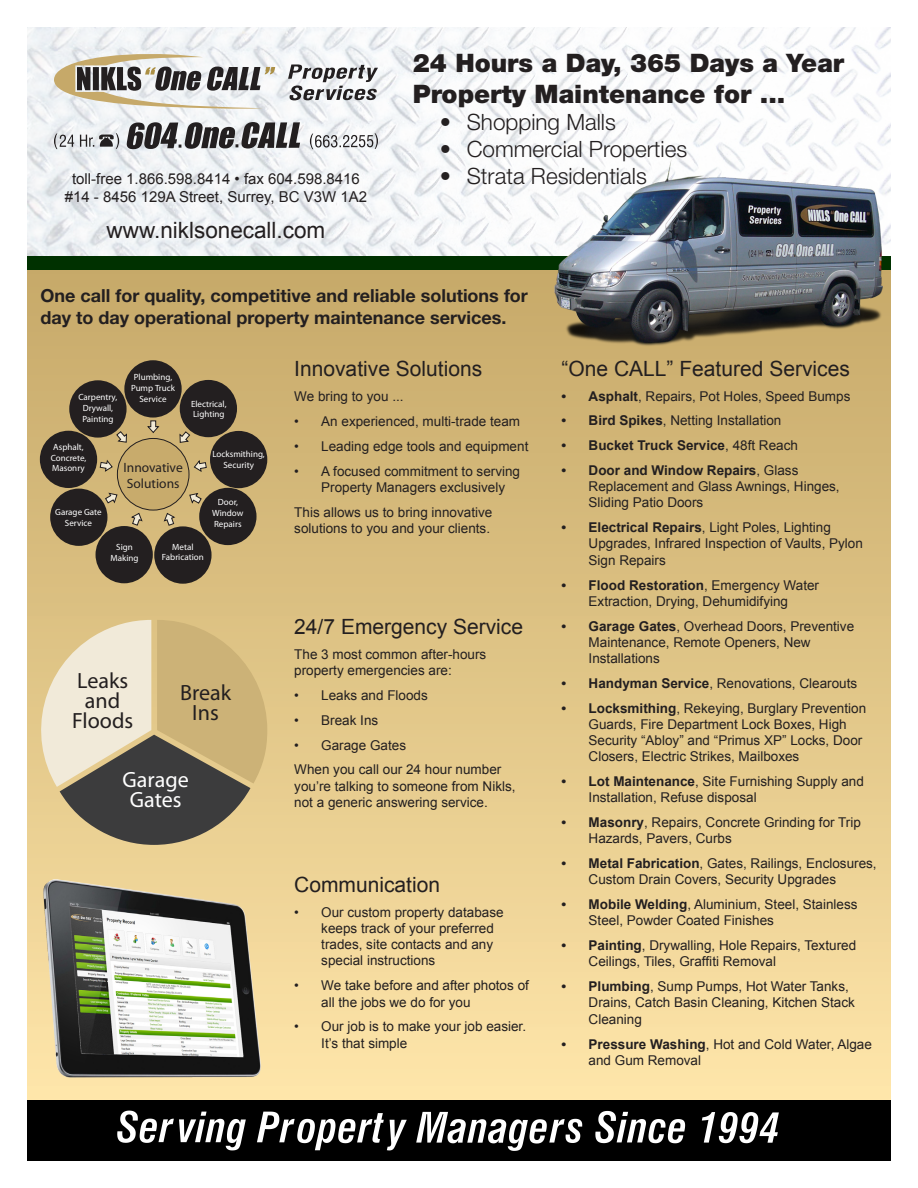
<style>
.page{position:relative;width:918px;height:1188px;background:#fff}
.page>*{position:absolute;margin:0;border:0;box-sizing:border-box;transform-origin:0 0}
.t1{font:900 25.5px/30.6px "Helvetica Neue LT Std";color:#231f20}
.t2{font:300 22.5px "Helvetica Neue LT Std";color:#231f20}
.t3{font:22.5px "Arial";color:#231f20}
.t4{font:22.05px/20.2px "Myriad Pro";color:#231f20;text-align:center}
.t5{font:22.05px/20.2px "Myriad Pro";color:#fff;text-align:center}
.t6{font:21px "Arial";color:#231f20}
.t7{font:700 18px/21.6px "Helvetica Neue LT Std";color:#231f20}
.t8{font:15px "Arial";color:#231f20}
.t9{font:13.5px/16.2px "Arial";color:#231f20}
.t10{font:700 13.5px "Arial";color:#231f20}
.t11{font:13.5px/16.2px "Myriad Pro";color:#231f20}
.t12{font:9px/10.8px "Myriad Pro";color:#fff;text-align:center}
.s1{font-weight:700}
.s2{font-weight:400}
</style>
<div class="page">
<img style="left:27px;top:27px;width:864px;height:229px">
<div style="left:27px;top:270px;width:864px;height:832px;background:linear-gradient(to bottom,#c5a868,#fde5a9)"></div>
<div style="left:27px;top:1100px;width:864px;height:61px;background:#000"></div>
<svg style="left:117px;top:1111px;width:662px;height:40px"></svg>
<div style="left:27px;top:256px;width:864px;height:14px;background:#003100"></div>
<svg style="left:288px;top:64px;width:90px;height:36px"></svg>
<svg style="left:53px;top:51px;width:222px;height:58px"></svg>
<svg style="left:310px;top:133px;width:68px;height:16px"></svg>
<svg style="left:54px;top:133px;width:65px;height:16px"></svg>
<svg style="left:127px;top:122px;width:173px;height:27px"></svg>
<img style="left:549px;top:155px;width:342px;height:192px">
<img style="left:41px;top:877px;width:226px;height:205px">
<svg style="left:27px;top:620px;width:240px;height:225px;background:#baaa86"></svg>
<div style="left:117px;top:438px;width:72px;height:72px;background:#c8ab6c;border-radius:50%"></div>
<div style="left:117px;top:438px;width:72px;height:72px;border:1px solid #231f20;border-radius:50%"></div>
<div style="left:124px;top:360px;width:58px;height:58px;background:#231f20;border-radius:50%"></div>
<div style="left:180px;top:380px;width:57px;height:57px;background:#231f20;border-radius:50%"></div>
<div style="left:210px;top:431px;width:57px;height:57px;background:#231f20;border-radius:50%"></div>
<div style="left:199px;top:488px;width:58px;height:57px;background:#231f20;border-radius:50%"></div>
<div style="left:154px;top:526px;width:58px;height:58px;background:#231f20;border-radius:50%"></div>
<div style="left:96px;top:526px;width:57px;height:57px;background:#231f20;border-radius:50%"></div>
<div style="left:50px;top:489px;width:57px;height:57px;background:#231f20;border-radius:50%"></div>
<div style="left:69px;top:380px;width:58px;height:58px;background:#231f20;border-radius:50%"></div>
<div style="left:40px;top:431px;width:57px;height:57px;background:#231f20;border-radius:50%"></div>
<svg style="left:147px;top:421px;width:12px;height:12px"></svg>
<svg style="left:100px;top:460px;width:13px;height:12px"></svg>
<svg style="left:116px;top:431px;width:11px;height:12px"></svg>
<svg style="left:105px;top:493px;width:12px;height:10px"></svg>
<svg style="left:131px;top:513px;width:11px;height:13px"></svg>
<svg style="left:164px;top:513px;width:11px;height:13px"></svg>
<svg style="left:189px;top:493px;width:13px;height:11px"></svg>
<svg style="left:194px;top:460px;width:13px;height:12px"></svg>
<svg style="left:180px;top:431px;width:10px;height:12px"></svg>
<p class="t1" style="left:413px;top:48px;width:433px">24 Hours a Day, 365 Days a Year<br>Property Maintenance for ...</p>
<p class="t2" style="left:440px;top:108px;width:178px">• Shopping Malls</p>
<p class="t2" style="left:440px;top:135px;width:249px">• Commercial Properties</p>
<p class="t8" style="left:72px;top:169px;width:289px">toll-free 1.866.598.8414 • fax 604.598.8416</p>
<p class="t2" style="left:440px;top:162px;width:209px">• Strata Residentials</p>
<p class="t8" style="left:65px;top:187px;width:304px">#14 - 8456 129A Street, Surrey, BC V3W 1A2</p>
<p class="t3" style="left:107px;top:215px;width:220px">www.niklsonecall.com</p>
<p class="t7" style="left:40px;top:284px;width:489px">One call for quality, competitive and reliable solutions for day to day operational property maintenance services.</p>
<p class="t12" style="left:131px;top:372px;width:46px">Plumbing,<br>Pump Truck<br>Service</p>
<p class="t12" style="left:78px;top:391px;width:40px">Carpentry,<br>Drywall,<br>Painting</p>
<p class="t12" style="left:51px;top:441px;width:37px;text-align:left">Asphalt,<br>Concrete,<br>Masonry</p>
<p class="t12" style="left:191px;top:398px;width:37px;text-align:left">Electrical,<br>Lighting</p>
<p class="t12" style="left:212px;top:449px;width:54px">Locksmithing,<br>Security</p>
<p class="t12" style="left:212px;top:497px;width:33px">Door,<br>Window<br>Repairs</p>
<p class="t12" style="left:162px;top:541px;width:43px">Metal<br>Fabrication</p>
<p class="t11" style="left:124px;top:459px;width:61px">Innovative<br>Solutions</p>
<p class="t12" style="left:55px;top:506px;width:48px">Garage Gate<br>Service</p>
<p class="t12" style="left:110px;top:542px;width:30px">Sign<br>Making</p>
<h3 class="t4" style="left:72px;top:670px;width:63px">Leaks and<br>Floods</h3>
<h3 class="t4" style="left:180px;top:682px;width:53px">Break<br>Ins</h3>
<h3 class="t5" style="left:123px;top:769px;width:68px">Garage<br>Gates</h3>
<p class="t6" style="left:294px;top:355px;width:189px">Innovative Solutions</p>
<p class="t9" style="left:294px;top:388px;width:111px">We bring to you ...</p>
<p class="t9" style="left:294px;top:413px;width:227px">• An experienced, multi-trade team</p>
<p class="t9" style="left:294px;top:438px;width:236px">• Leading edge tools and equipment</p>
<p class="t9" style="left:321px;top:463px;width:200px;text-indent:-27px">• A focused commitment to serving<br>Property Managers exclusively</p>
<p class="t9" style="left:294px;top:504px;width:200px">This allows us to bring innovative solutions to you and your clients.</p>
<p class="t6" style="left:294px;top:613px;width:230px">24/7 Emergency Service</p>
<p class="t9" style="left:294px;top:646px;width:194px">The 3 most common after-hours property emergencies are:</p>
<p class="t9" style="left:294px;top:687px;width:135px">• Leaks and Floods</p>
<p class="t9" style="left:294px;top:712px;width:86px">• Break Ins</p>
<p class="t9" style="left:294px;top:737px;width:113px">• Garage Gates</p>
<p class="t9" style="left:294px;top:762px;width:223px">When you call our 24 hour number you’re talking to someone from Nikls, not a generic answering service.</p>
<p class="t6" style="left:294px;top:871px;width:147px">Communication</p>
<p class="t9" style="left:321px;top:904px;width:184px;text-indent:-27px">• Our custom property database keeps track of your preferred trades, site contacts and any special instructions</p>
<p class="t9" style="left:321px;top:978px;width:209px;text-indent:-27px">• We take before and after photos of all the jobs we do for you</p>
<p class="t9" style="left:321px;top:1019px;width:206px;text-indent:-27px">• Our job is to make your job easier.<br>It’s that simple</p>
<p class="t6" style="left:562px;top:355px;width:290px">“One CALL” Featured Services</p>
<p class="t9" style="left:562px;top:388px;width:290px"><span class="s1">• Asphalt</span>, Repairs, Pot Holes, Speed Bumps</p>
<p class="t9" style="left:562px;top:413px;width:221px"><span class="s1">• Bird Spikes</span>, Netting Installation</p>
<p class="t10" style="left:562px;top:436px;width:238px">• Bucket Truck Service<span class="s2">, 48ft Reach</span></p>
<p class="t9" style="left:589px;top:462px;width:253px;text-indent:-27px"><span class="s1">• Door and Window Repairs</span>, Glass<br>Replacement and Glass Awnings, Hinges,<br>Sliding Patio Doors</p>
<p class="t9" style="left:589px;top:520px;width:276px;text-indent:-27px"><span class="s1">• Electrical Repairs</span>, Light Poles, Lighting<br>Upgrades, Infrared Inspection of Vaults, Pylon<br>Sign Repairs</p>
<p class="t9" style="left:562px;top:577px;width:259px;text-align:center"><span class="s1">• Flood Restoration</span>, Emergency Water<br>Extraction, Drying, Dehumidifying</p>
<p class="t9" style="left:589px;top:618px;width:267px;text-indent:-27px"><span class="s1">• Garage Gates</span>, Overhead Doors, Preventive<br>Maintenance, Remote Openers, New<br>Installations</p>
<p class="t9" style="left:562px;top:675px;width:297px"><span class="s1">• Handyman Service</span>, Renovations, Clearouts</p>
<p class="t9" style="left:589px;top:700px;width:279px;text-indent:-27px"><span class="s1">• Locksmithing</span>, Rekeying, Burglary Prevention Guards, Fire Department Lock Boxes, High Security “Abloy” and “Primus XP” Locks, Door Closers, Electric Strikes, Mailboxes</p>
<p class="t9" style="left:589px;top:773px;width:277px;text-indent:-27px"><span class="s1">• Lot Maintenance</span>, Site Furnishing Supply and<br>Installation, Refuse disposal</p>
<p class="t9" style="left:589px;top:814px;width:274px;text-indent:-27px"><span class="s1">• Masonry</span>, Repairs, Concrete Grinding for Trip<br>Hazards, Pavers, Curbs</p>
<p class="t9" style="left:589px;top:855px;width:290px;text-indent:-27px"><span class="s1">• Metal Fabrication</span>, Gates, Railings, Enclosures,<br>Custom Drain Covers, Security Upgrades</p>
<p class="t9" style="left:589px;top:897px;width:271px;text-indent:-27px"><span class="s1">• Mobile Welding</span>, Aluminium, Steel, Stainless<br>Steel, Powder Coated Finishes</p>
<p class="t9" style="left:589px;top:938px;width:269px;text-indent:-27px"><span class="s1">• Painting</span>, Drywalling, Hole Repairs, Textured<br>Ceilings, Tiles, Graffiti Removal</p>
<p class="t9" style="left:589px;top:979px;width:268px;text-indent:-27px"><span class="s1">• Plumbing</span>, Sump Pumps, Hot Water Tanks,<br>Drains, Catch Basin Cleaning, Kitchen Stack<br>Cleaning</p>
<p class="t9" style="left:589px;top:1036px;width:285px;text-indent:-27px"><span class="s1">• Pressure Washing</span>, Hot and Cold Water, Algae and Gum Removal</p>
</div>
